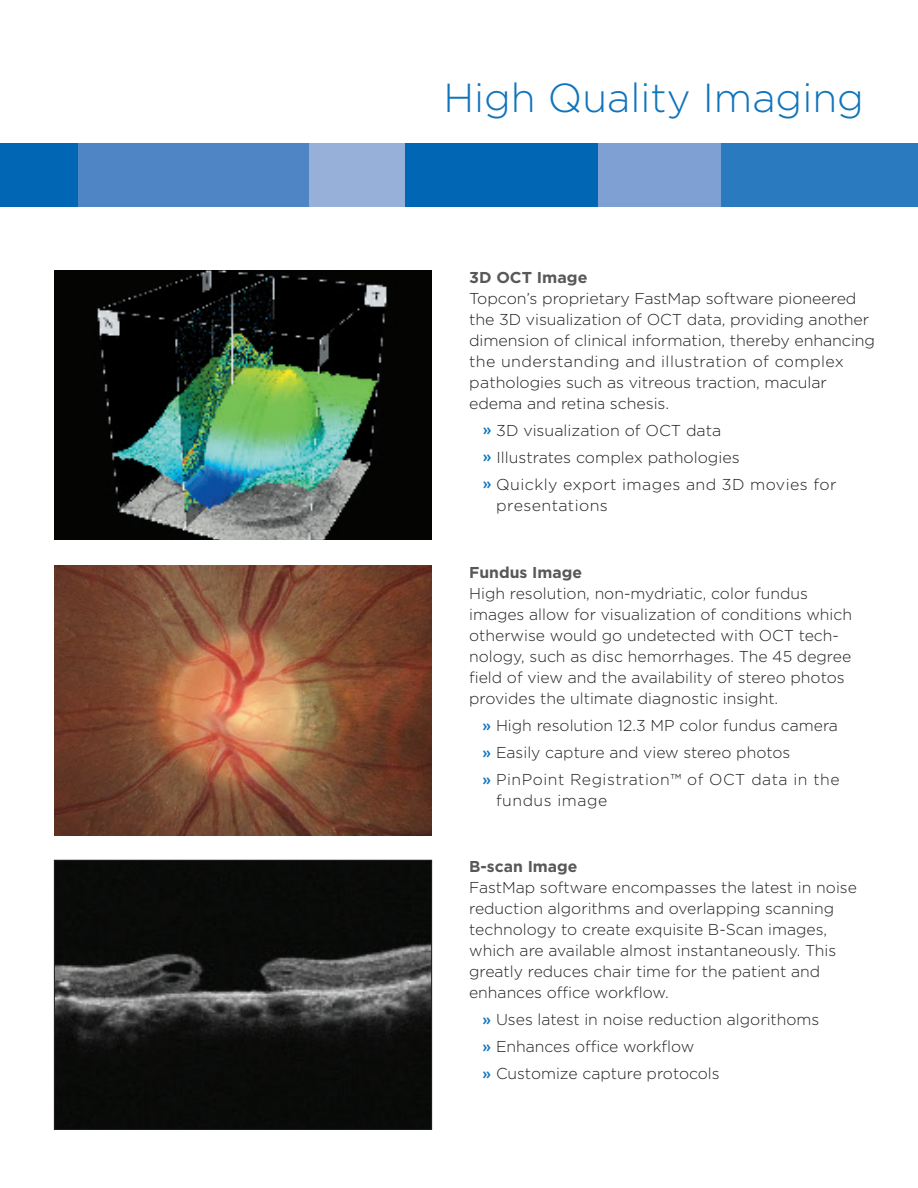
<style>
.page{position:relative;width:918px;height:1188px;background:#fff}
.page>*{position:absolute;margin:0;border:0;box-sizing:border-box;transform-origin:0 0}
.t1{font:300 40.5px "Gotham";color:#1074bc}
.t2{font:300 15.75px/21px "Gotham";color:#231f20}
.t3{font:700 15.75px "Gotham";color:#57585a}
.t4{font:300 15.75px "Gotham";letter-spacing:.025em;color:#231f20}
.t5{font:300 15.75px "Gotham";letter-spacing:.035em;color:#231f20}
.s1{font-family:"Gotham Narrow";font-weight:500;color:#1074bc}
</style>
<div class="page">
<div style="left:0;top:144px;width:78px;height:63px;background:#0167b4"></div>
<div style="left:78px;top:144px;width:231px;height:63px;background:#4f85c5"></div>
<div style="left:309px;top:144px;width:96px;height:63px;background:#96b0da"></div>
<div style="left:405px;top:144px;width:193px;height:63px;background:#0167b4"></div>
<div style="left:598px;top:144px;width:124px;height:63px;background:#7ea0d3"></div>
<div style="left:722px;top:144px;width:196px;height:63px;background:#2a7abf"></div>
<img style="left:54px;top:270px;width:378px;height:270px">
<img style="left:54px;top:566px;width:378px;height:270px">
<img style="left:56px;top:862px;width:374px;height:266px">
<div style="left:54px;top:860px;width:378px;height:270px;border:1px solid #231f20"></div>
<h1 class="t1" style="left:443px;top:72px;width:422px">High Quality Imaging</h1>
<p class="t3" style="left:469px;top:267px;width:120px">3D OCT Image</p>
<p class="t2" style="left:469px;top:287px;width:408px">Topcon’s proprietary FastMap software pioneered the 3D visualization of OCT data, providing another dimension of clinical information, thereby enhancing the understanding and illustration of complex pathologies such as vitreous traction, macular edema and retina schesis.</p>
<p class="t2" style="left:483px;top:416px;width:355px;line-height:27px"><span class="s1">»</span> 3D visualization of OCT data<br><span class="s1">»</span> Illustrates complex pathologies<br><span class="s1">»</span> Quickly export images and 3D movies for</p>
<p class="t4" style="left:496px;top:495px;width:113px">presentations</p>
<p class="t3" style="left:469px;top:563px;width:114px">Fundus Image</p>
<p class="t2" style="left:469px;top:583px;width:385px">High resolution, non-mydriatic, color fundus images allow for visualization of conditions which otherwise would go undetected with OCT tech&shy;nology, such as disc hemorrhages. The 45 degree field of view and the availability of stereo photos provides the ultimate diagnostic insight.</p>
<p class="t2" style="left:483px;top:712px;width:359px;line-height:27px"><span class="s1">»</span> High resolution 12.3 MP color fundus camera <span class="s1">»</span> Easily capture and view stereo photos<br><span class="s1">»</span> PinPoint Registration™ of OCT data in the</p>
<p class="t5" style="left:496px;top:791px;width:113px">fundus image</p>
<p class="t3" style="left:469px;top:857px;width:110px">B-scan Image</p>
<p class="t2" style="left:469px;top:877px;width:389px">FastMap software encompasses the latest in noise reduction algorithms and overlapping scanning technology to create exquisite B-Scan images, which are available almost instantaneously. This greatly reduces chair time for the patient and enhances office workflow.</p>
<p class="t2" style="left:483px;top:1006px;width:338px;line-height:27px"><span class="s1">»</span> Uses latest in noise reduction algorithoms <span class="s1">»</span> Enhances office workflow<br><span class="s1">»</span> Customize capture protocols</p>
</div>
